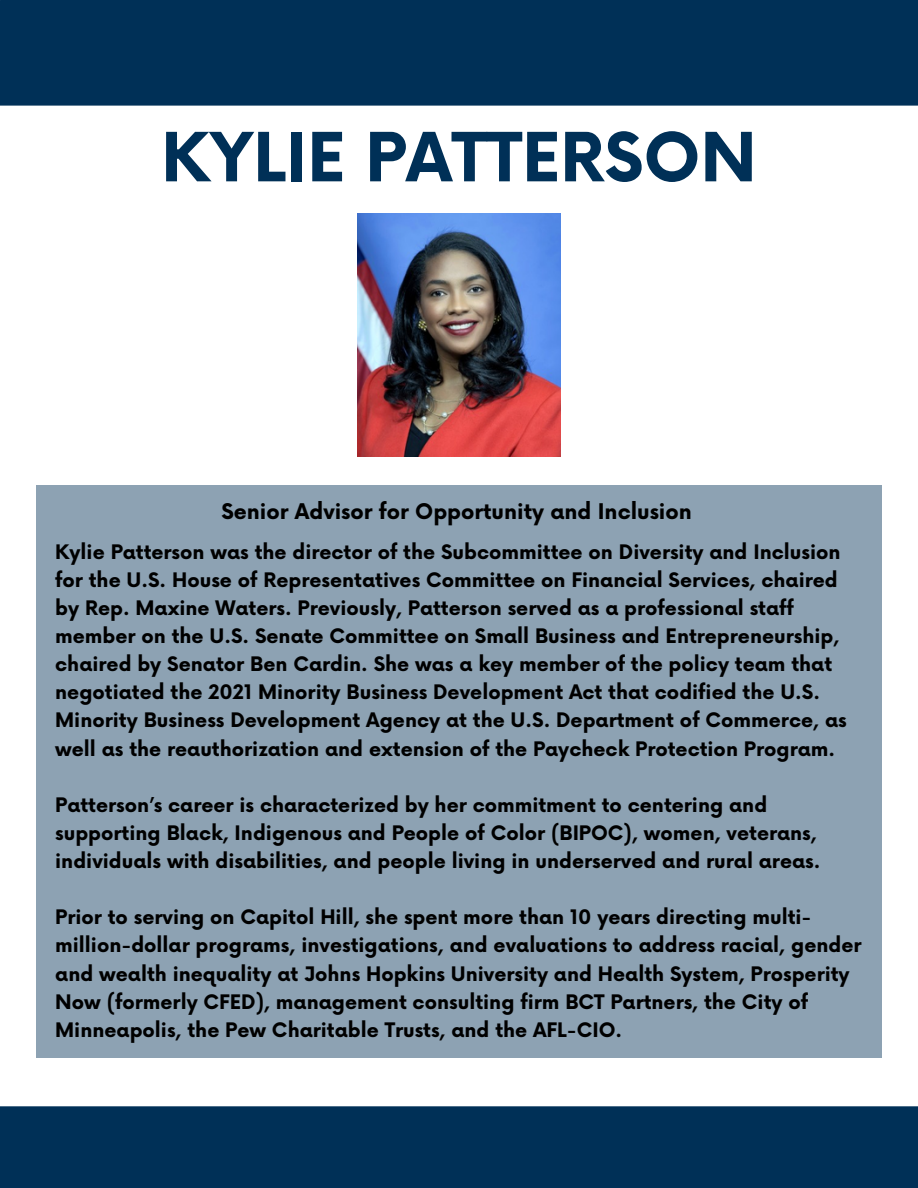
<style>
.page{position:relative;width:918px;height:1188px;background:#fff}
.page>*{position:absolute;margin:0;border:0;box-sizing:border-box;transform-origin:0 0}
.t1{font:700 66px "Now";color:#003057}
.t2{font:700 21px "Now";color:#000}
.t3{font:700 19.5px/28.2px "Now";color:#000}
</style>
<div class="page">
<div style="left:36px;top:485px;width:846px;height:573px;background:#8da2b3"></div>
<div style="left:0;top:1106px;width:918px;height:82px;background:#003057"></div>
<div style="left:0;top:0;width:918px;height:106px;background:#003057"></div>
<img style="left:358px;top:213px;width:202px;height:243px">
<p class="t1" style="left:161px;top:122px;width:597px">KYLIE PATTERSON</p>
<p class="t2" style="left:221px;top:500px;width:472px">Senior Advisor for Opportunity and Inclusion</p>
<p class="t3" style="left:55px;top:539px;width:793px">Kylie Patterson was the director of the Subcommittee on Diversity and Inclusion for the U.S. House of Representatives Committee on Financial Services, chaired by Rep. Maxine Waters. Previously, Patterson served as a professional staff member on the U.S. Senate Committee on Small Business and Entrepreneurship, chaired by Senator Ben Cardin. She was a key member of the policy team that negotiated the 2021 Minority Business Development Act that codified the U.S.<br>Minority Business Development Agency at the U.S. Department of Commerce, as well as the reauthorization and extension of the Paycheck Protection Program.</p>
<p class="t3" style="left:55px;top:792px;width:767px">Patterson’s career is characterized by her commitment to centering and supporting Black, Indigenous and People of Color (BIPOC), women, veterans, individuals with disabilities, and people living in underserved and rural areas.</p>
<p class="t3" style="left:55px;top:904px;width:808px">Prior to serving on Capitol Hill, she spent more than 10 years directing multi&shy;million-dollar programs, investigations, and evaluations to address racial, gender and wealth inequality at Johns Hopkins University and Health System, Prosperity Now (formerly CFED), management consulting firm BCT Partners, the City of Minneapolis, the Pew Charitable Trusts, and the AFL-CIO.</p>
</div>
